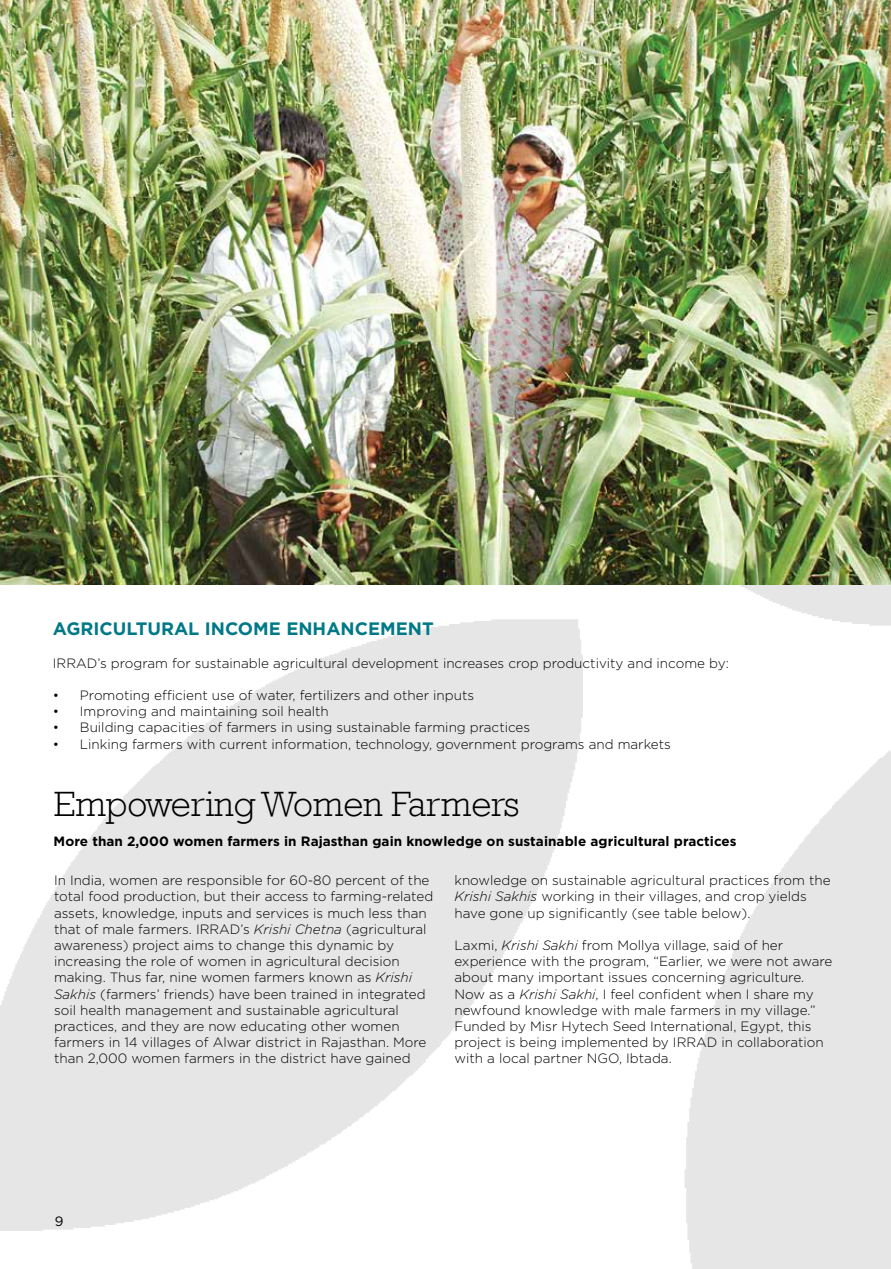
<style>
.page{position:relative;width:891px;height:1269px;background:#fff}
.page>*{position:absolute;margin:0;border:0;box-sizing:border-box;transform-origin:0 0}
.t1{font:300 36px "Rockwell";color:#000}
.t2{font:700 18px "Gotham";color:#007987}
.t3{font:300 13.5px/16.2px "Gotham";color:#000}
.t4{font:700 13.5px "Gotham";letter-spacing:.005em;color:#000}
.t5{font:13.5px "Gotham";color:#000}
.s1{font-style:italic}
</style>
<div class="page">
<img style="left:0;top:584px;width:891px;height:685px">
<img style="left:0;top:0;width:891px;height:584px">
<h2 class="t2" style="left:53px;top:617px;width:382px">AGRICULTURAL INCOME ENHANCEMENT</h2>
<p class="t3" style="left:53px;top:654px;width:678px">IRRAD’s program for sustainable agricultural development increases crop productivity and income by:</p>
<p class="t3" style="left:53px;top:687px;width:423px">• Promoting efficient use of water, fertilizers and other inputs</p>
<p class="t3" style="left:53px;top:703px;width:277px">• Improving and maintaining soil health</p>
<p class="t3" style="left:53px;top:719px;width:479px">• Building capacities of farmers in using sustainable farming practices</p>
<p class="t3" style="left:53px;top:735px;width:619px">• Linking farmers with current information, technology, government programs and markets</p>
<h1 class="t1" style="left:54px;top:783px;width:467px">Empowering Women Farmers</h1>
<p class="t4" style="left:54px;top:832px;width:685px">More than 2,000 women farmers in Rajasthan gain knowledge on sustainable agricultural practices</p>
<p class="t3" style="left:54px;top:872px;width:381px">In India, women are responsible for 60-80 percent of the total food production, but their access to farming-related assets, knowledge, inputs and services is much less than that of male farmers. IRRAD’s <span class="s1">Krishi Chetna</span> (agricultural awareness) project aims to change this dynamic by increasing the role of women in agricultural decision making. Thus far, nine women farmers known as <span class="s1">Krishi Sakhis</span> (farmers’ friends) have been trained in integrated soil health management and sustainable agricultural practices, and they are now educating other women farmers in 14 villages of Alwar district in Rajasthan. More than 2,000 women farmers in the district have gained</p>
<p class="t3" style="left:454px;top:872px;width:378px">knowledge on sustainable agricultural practices from the<br><span class="s1">Krishi Sakhis</span> working in their villages, and crop yields have gone up significantly (see table below).</p>
<p class="t3" style="left:454px;top:937px;width:379px">Laxmi, <span class="s1">Krishi Sakhi</span> from Mollya village, said of her experience with the program, “Earlier, we were not aware about many important issues concerning agriculture.<br>Now as a <span class="s1">Krishi Sakhi</span>, I feel confident when I share my newfound knowledge with male farmers in my village.” Funded by Misr Hytech Seed International, Egypt, this project is being implemented by IRRAD in collaboration with a local partner NGO, Ibtada.</p>
<p class="t5" style="left:55px;top:1212px;width:10px">9</p>
</div>
